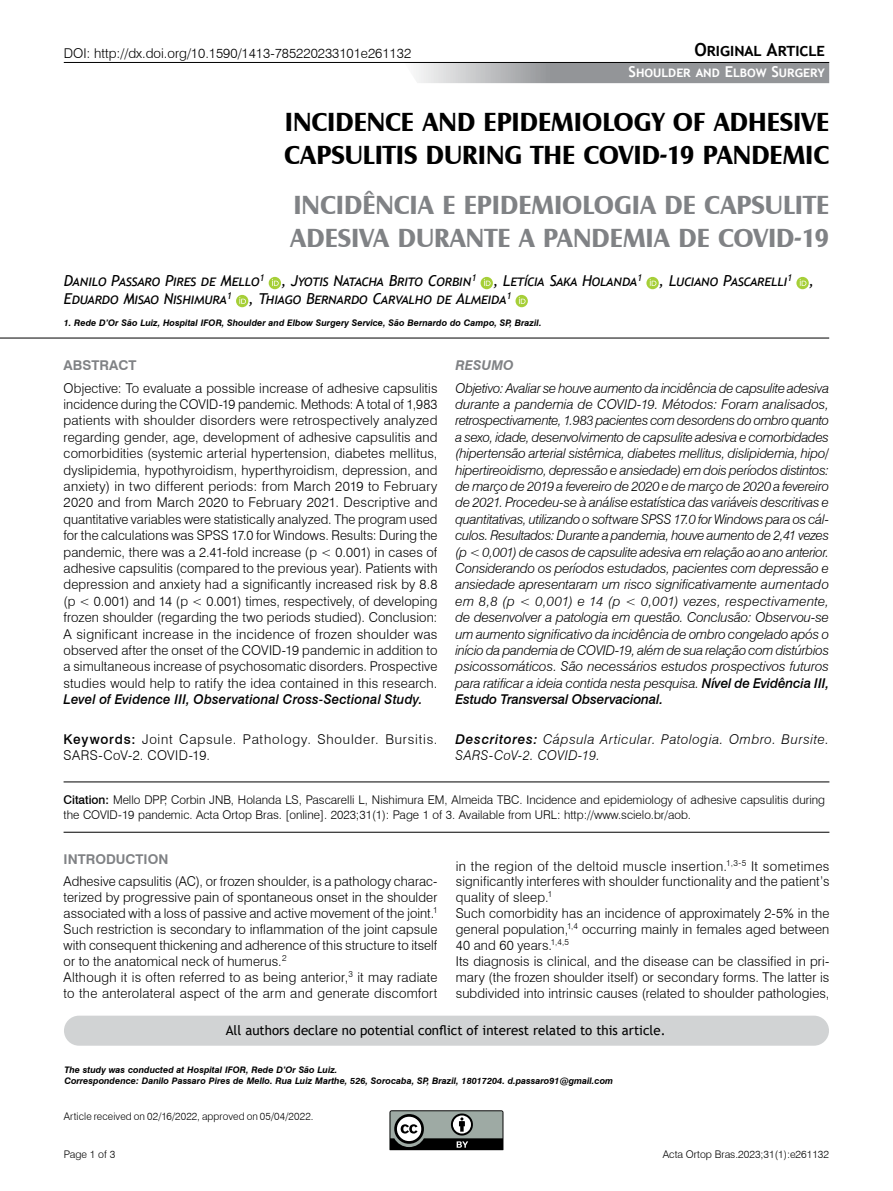
<style>
.page{position:relative;width:893px;height:1191px;background:#fff}
.page>*{position:absolute;margin:0;border:0;box-sizing:border-box;transform-origin:0 0}
.t1{font:700 27px/33px "Castle T";color:#000}
.t2{font:700 27px/33px "Castle T";color:#808285}
.t3{font:700 18px "Trebuchet MS";color:#000}
.t4{font:italic 15px/18px "Trebuchet MS";letter-spacing:-.01em;color:#000}
.t5{font:700 15px "Trebuchet MS";color:#fff}
.t6{font:300 13.5px/16.4px "Swiss 721 BT";letter-spacing:.01em;color:#000}
.t7{font:italic 300 13.5px/16.4px "Swiss 721 BT";letter-spacing:.005em;color:#000;text-align:justify}
.t8{font:italic 300 13.5px/16.4px "Swiss 721 BT";letter-spacing:.045em;color:#000}
.t9{font:300 13.5px/16.4px "Swiss 721 BT";letter-spacing:.055em;color:#000}
.t10{font:13.5px "Trebuchet MS";color:#000}
.t11{font:italic 500 13.5px "Swiss 721 BT";letter-spacing:.01em;color:#000}
.t12{font:700 13.5px "Swiss 721 BT";color:#808285}
.t13{font:italic 700 13.5px "Swiss 721 BT";color:#808285}
.t14{font:300 12px/15px "Swiss 721 BT";color:#000}
.t15{font:300 10.5px "Swiss 721 BT";letter-spacing:.005em;color:#000}
.t16{font:italic 700 9px/10.8px "Swiss 721 BT";color:#000}
.s1{font-weight:500}
</style>
<div class="page">
<svg style="left:416px;top:63px;width:413px;height:20px;background:#a2a4a7"></svg>
<svg style="left:389px;top:1110px;width:114px;height:40px;background:#6f7572"></svg>
<hr style="left:64px;top:62px;width:765px;height:1px;background:#000">
<hr style="left:0;top:338px;width:829px;height:1px;background:#000">
<hr style="left:64px;top:781px;width:765px;height:1px;background:#000">
<hr style="left:64px;top:832px;width:765px;height:1px;background:#000">
<div style="left:64px;top:1015px;width:765px;height:30px;background:#d1d3d4;border-radius:15px"></div>
<div style="left:269px;top:277px;width:12px;height:12px;background:#a6cf38;border-radius:50%"></div>
<svg style="left:272px;top:279px;width:7px;height:7px"></svg>
<div style="left:481px;top:277px;width:12px;height:12px;background:#a6cf38;border-radius:50%"></div>
<svg style="left:484px;top:279px;width:7px;height:7px"></svg>
<svg style="left:646px;top:277px;width:13px;height:12px"></svg>
<svg style="left:650px;top:279px;width:6px;height:7px"></svg>
<svg style="left:796px;top:277px;width:13px;height:12px"></svg>
<svg style="left:800px;top:279px;width:6px;height:7px"></svg>
<div style="left:236px;top:295px;width:12px;height:12px;background:#a6cf38;border-radius:50%"></div>
<svg style="left:239px;top:297px;width:7px;height:7px"></svg>
<svg style="left:515px;top:295px;width:13px;height:12px"></svg>
<svg style="left:519px;top:297px;width:6px;height:7px"></svg>
<p class="t6" style="left:64px;top:45px;width:349px">DOI: http://dx.doi.org/10.1590/1413-785220233101e261132</p>
<h2 class="t3" style="left:694px;top:39px;width:132px">Original Article</h2>
<p class="t5" style="left:629px;top:63px;width:198px">Shoulder and Elbow Surgery</p>
<h1 class="t1" style="left:284px;top:105px;width:547px">INCIDENCE AND EPIDEMIOLOGY OF ADHESIVE<br>CAPSULITIS DURING THE COVID-19 PANDEMIC</h1>
<h1 class="t2" style="left:290px;top:188px;width:540px">INCIDÊNCIA E EPIDEMIOLOGIA DE CAPSULITE<br>ADESIVA DURANTE A PANDEMIA DE COVID-19</h1>
<p class="t4" style="left:64px;top:272px;width:752px">Danilo Passaro Pires de Mello<sup>1</sup> , Jyotis Natacha Brito Corbin<sup>1</sup> , Letícia Saka Holanda<sup>1</sup> , Luciano Pascarelli<sup>1</sup> ,<br>Eduardo Misao Nishimura<sup>1</sup> , Thiago Bernardo Carvalho de Almeida<sup>1</sup></p>
<p class="t16" style="left:64px;top:317px;width:479px">1. Rede D’Or São Luiz, Hospital IFOR, Shoulder and Elbow Surgery Service, São Bernardo do Campo, SP, Brazil.</p>
<p class="t12" style="left:64px;top:357px;width:74px">ABSTRACT</p>
<p class="t6" style="left:64px;top:379px;width:375px;text-align:justify">Objective: To evaluate a possible increase of adhesive capsulitis incidence during the COVID-19 pandemic. Methods: A total of 1,983 patients with shoulder disorders were retrospectively analyzed regarding gender, age, development of adhesive capsulitis and comorbidities (systemic arterial hypertension, diabetes mellitus, dyslipidemia, hypothyroidism, hyperthyroidism, depression, and anxiety) in two different periods: from March 2019 to February 2020 and from March 2020 to February 2021. Descriptive and quantitative variables were statistically analyzed. The program used for the calculations was SPSS 17.0 for Windows. Results: During the pandemic, there was a 2.41-fold increase (p &lt; 0.001) in cases of adhesive capsulitis (compared to the previous year). Patients with depression and anxiety had a significantly increased risk by 8.8 (p &lt; 0.001) and 14 (p &lt; 0.001) times, respectively, of developing frozen shoulder (regarding the two periods studied). Conclusion:<br>A significant increase in the incidence of frozen shoulder was observed after the onset of the COVID-19 pandemic in addition to a simultaneous increase of psychosomatic disorders. Prospective studies would help to ratify the idea contained in this research.</p>
<p class="t11" style="left:64px;top:691px;width:360px">Level of Evidence III, Observational Cross-Sectional Study.</p>
<p class="t9" style="left:64px;top:731px;width:375px"><span class="s1">Keywords:</span> Joint Capsule. Pathology. Shoulder. Bursitis.<br>SARS-CoV-2. COVID-19.</p>
<p class="t13" style="left:455px;top:355px;width:60px">RESUMO</p>
<p class="t7" style="left:455px;top:379px;width:375px">Objetivo: Avaliar se houve aumento da incidência de capsulite adesiva durante a pandemia de COVID-19. Métodos: Foram analisados, retrospectivamente, 1.983 pacientes com desordens do ombro quanto a sexo, idade, desenvolvimento de capsulite adesiva e comorbidades (hipertensão arterial sistêmica, diabetes mellitus, dislipidemia, hipo/ hipertireoidismo, depressão e ansiedade) em dois períodos distintos: de março de 2019 a fevereiro de 2020 e de março de 2020 a fevereiro de 2021. Procedeu-se à análise estatística das variáveis descritivas e quantitativas, utilizando o software SPSS 17.0 for Windows para os cál&shy;culos. Resultados: Durante a pandemia, houve aumento de 2,41 vezes (p &lt; 0,001) de casos de capsulite adesiva em relação ao ano anterior.<br>Considerando os períodos estudados, pacientes com depressão e ansiedade apresentaram um risco significativamente aumentado em 8,8 (p &lt; 0,001) e 14 (p &lt; 0,001) vezes, respectivamente, de desenvolver a patologia em questão. Conclusão: Observou-se um aumento significativo da incidência de ombro congelado após o início da pandemia de COVID-19, além de sua relação com distúrbios psicossomáticos. São necessários estudos prospectivos futuros para ratificar a ideia contida nesta pesquisa. <span class="s1">Nível de Evidência III, Estudo Transversal Observacional.</span></p>
<p class="t8" style="left:455px;top:731px;width:375px"><span class="s1">Descritores:</span> Cápsula Articular. Patologia. Ombro. Bursite.<br>SARS-CoV-2. COVID-19.</p>
<p class="t14" style="left:64px;top:792px;width:763px"><span class="s1">Citation:</span> Mello DPP, Corbin JNB, Holanda LS, Pascarelli L, Nishimura EM, Almeida TBC. Incidence and epidemiology of adhesive capsulitis during the COVID-19 pandemic. Acta Ortop Bras. [online]. 2023;31(1): Page 1 of 3. Available from URL: http://www.scielo.br/aob.</p>
<p class="t12" style="left:64px;top:851px;width:106px">INTRODUCTION</p>
<p class="t6" style="left:64px;top:873px;width:375px;line-height:15.9px">Adhesive capsulitis (AC), or frozen shoulder, is a pathology charac&shy;terized by progressive pain of spontaneous onset in the shoulder associated with a loss of passive and active movement of the joint.<sup>1<br></sup>Such restriction is secondary to inflammation of the joint capsule with consequent thickening and adherence of this structure to itself or to the anatomical neck of humerus.<sup>2<br></sup>Although it is often referred to as being anterior,<sup>3</sup> it may radiate to the anterolateral aspect of the arm and generate discomfort</p>
<p class="t6" style="left:456px;top:857px;width:375px;line-height:15.9px">in the region of the deltoid muscle insertion.<sup>1,3-5</sup> It sometimes significantly interferes with shoulder functionality and the patient’s quality of sleep.<sup>1<br></sup>Such comorbidity has an incidence of approximately 2-5% in the general population,<sup>1,4</sup> occurring mainly in females aged between 40 and 60 years.<sup>1,4,5<br></sup>Its diagnosis is clinical, and the disease can be classified in pri&shy;mary (the frozen shoulder itself) or secondary forms. The latter is subdivided into intrinsic causes (related to shoulder pathologies,</p>
<p class="t10" style="left:226px;top:1022px;width:441px">All authors declare no potential conflict of interest related to this article.</p>
<p class="t16" style="left:64px;top:1064px;width:550px">The study was conducted at Hospital IFOR, Rede D’Or São Luiz.<br>Correspondence: Danilo Passaro Pires de Mello. Rua Luiz Marthe, 526, Sorocaba, SP, Brazil, 18017204. d.passaro91@gmail.com</p>
<p class="t15" style="left:64px;top:1109px;width:251px">Article received on 02/16/2022, approved on 05/04/2022.</p>
<p class="t15" style="left:64px;top:1147px;width:53px">Page 1 of 3</p>
<p class="t15" style="left:663px;top:1147px;width:168px">Acta Ortop Bras.2023;31(1):e261132</p>
</div>
